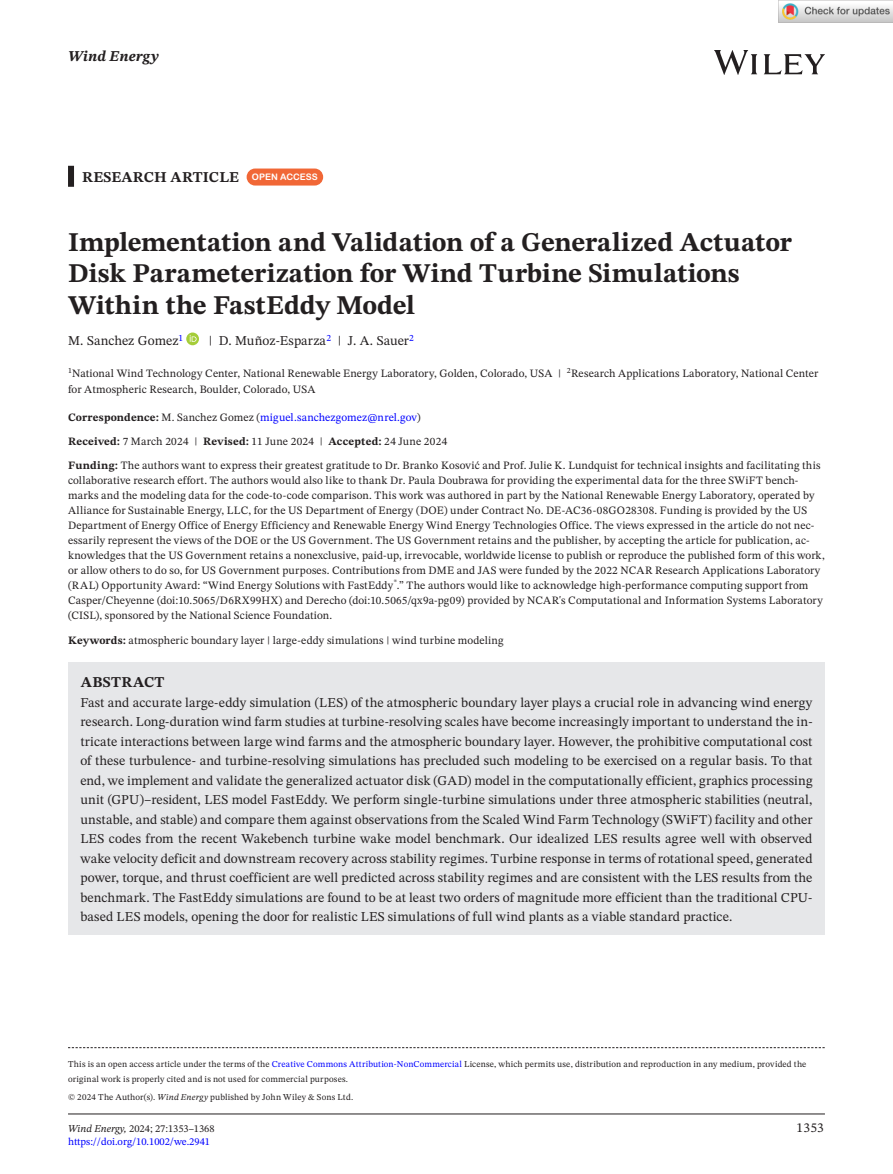
<style>
.page{position:relative;width:893px;height:1174px;background:#fff}
.page>*{position:absolute;margin:0;border:0;box-sizing:border-box;transform-origin:0 0}
.t1{font:700 27px/31.5px "STIX Two Text";letter-spacing:-.005em;color:#231f20}
.t2{font:700 15px "STIX Two Text";letter-spacing:.01em;color:#231f20}
.t3{font:italic 700 15px "STIX Two Text";letter-spacing:.01em;color:#231f20}
.t4{font:13.5px/19.5px "STIX Two Text";letter-spacing:.005em;color:#231f20;text-align:justify}
.t5{font:11.25px/15px "STIX Two Text";letter-spacing:.01em;color:#231f20}
.t6{font:10.5px/12.6px "STIX Two Text";color:#00f}
.t7{font:9px/15px "STIX Two Text";letter-spacing:.02em;color:#231f20}
.s1{font-family:"Arial Rounded MT Bold";font-weight:400;font-size:9px;color:#fff}
.s2{font-weight:700}
.s3{color:#00f}
.s4{font-style:italic}
.s5{font-style:italic;color:#231f20}
.s6{color:#231f20}
</style>
<div class="page">
<hr style="left:68px;top:1113px;width:757px;height:1px;background:#231f20">
<img style="left:714px;top:51px;width:111px;height:23px">
<div style="left:68px;top:166px;width:6px;height:21px;background:#231f20"></div>
<div style="left:68px;top:662px;width:757px;height:42px;background:#e6e7e9"></div>
<div style="left:68px;top:681px;width:757px;height:254px;background:#e6e7e9"></div>
<div style="left:247px;top:168px;width:76px;height:17px;background:#f16736;border-radius:9px"></div>
<svg style="left:186px;top:332px;width:13px;height:13px"></svg>
<svg style="left:190px;top:335px;width:7px;height:7px"></svg>
<svg style="left:68px;top:1047px;width:757px;height:1px"></svg>
<img style="left:779px;top:0;width:114px;height:23px">
<h2 class="t3" style="left:68px;top:46px;width:92px">Wind Energy</h2>
<h2 class="t2" style="left:82px;top:166px;width:237px">RESEARCH ARTICLE <span class="s1">OPEN ACCESS</span></h2>
<h1 class="t1" style="left:68px;top:227px;width:725px">Implementation and Validation of a Generalized Actuator<br>Disk Parameterization for Wind Turbine Simulations<br>Within the FastEddy Model</h1>
<p class="t4" style="left:68px;top:331px;width:117px">M. Sanchez Gomez<sup>1</sup></p>
<p class="t4" style="left:209px;top:331px;width:207px">| D. Muñoz-Esparza<sup>2</sup> | J. A. Sauer<sup>2</sup></p>
<p class="t5" style="left:68px;top:365px;width:752px;line-height:16.5px"><sup>1</sup>National Wind Technology Center, National Renewable Energy Laboratory, Golden, Colorado, USA | <sup>2</sup>Research Applications Laboratory, National Center for Atmospheric Research, Boulder, Colorado, USA</p>
<p class="t5" style="left:68px;top:405px;width:754px;line-height:24px"><span class="s2">Correspondence:</span> M. Sanchez Gomez (<span class="s3">miguel.sanchezgomez@nrel.gov</span>)<br><span class="s2">Received:</span> 7 March 2024 | <span class="s2">Revised:</span> 11 June 2024 | <span class="s2">Accepted:</span> 24 June 2024<br><span class="s2">Funding:</span> The authors want to express their greatest gratitude to Dr. Branko Kosović and Prof. Julie K. Lundquist for technical insights and facilitating this</p>
<p class="t5" style="left:68px;top:473px;width:758px">collaborative research effort. The authors would also like to thank Dr. Paula Doubrawa for providing the experimental data for the three SWiFT bench&shy;marks and the modeling data for the code-to-code comparison. This work was authored in part by the National Renewable Energy Laboratory, operated by Alliance for Sustainable Energy, LLC, for the US Department of Energy (DOE) under Contract No. DE-AC36-08GO28308. Funding is provided by the US Department of Energy Office of Energy Efficiency and Renewable Energy Wind Energy Technologies Office. The views expressed in the article do not nec&shy;essarily represent the views of the DOE or the US Government. The US Government retains and the publisher, by accepting the article for publication, ac&shy;knowledges that the US Government retains a nonexclusive, paid-up, irrevocable, worldwide license to publish or reproduce the published form of this work, or allow others to do so, for US Government purposes. Contributions from DME and JAS were funded by the 2022 NCAR Research Applications Laboratory (RAL) Opportunity Award: “Wind Energy Solutions with FastEddy<sup>®</sup>.” The authors would like to acknowledge high-performance computing support from Casper/Cheyenne (doi:10.5065/D6RX99HX) and Derecho (doi:10.5065/qx9a-pg09) provided by NCAR's Computational and Information Systems Laboratory (CISL), sponsored by the National Science Foundation.</p>
<p class="t5" style="left:68px;top:632px;width:437px"><span class="s2">Keywords:</span> atmospheric boundary layer | large-eddy simulations | wind turbine modeling</p>
<h2 class="t2" style="left:81px;top:671px;width:85px">ABSTRACT</h2>
<p class="t4" style="left:80px;top:692px;width:734px">Fast and accurate large-eddy simulation (LES) of the atmospheric boundary layer plays a crucial role in advancing wind energy research. Long-duration wind farm studies at turbine-resolving scales have become increasingly important to understand the in&shy;tricate interactions between large wind farms and the atmospheric boundary layer. However, the prohibitive computational cost of these turbulence- and turbine-resolving simulations has precluded such modeling to be exercised on a regular basis. To that end, we implement and validate the generalized actuator disk (GAD) model in the computationally efficient, graphics processing unit (GPU)–resident, LES model FastEddy. We perform single-turbine simulations under three atmospheric stabilities (neutral, unstable, and stable) and compare them against observations from the Scaled Wind Farm Technology (SWiFT) facility and other LES codes from the recent Wakebench turbine wake model benchmark. Our idealized LES results agree well with observed wake velocity deficit and downstream recovery across stability regimes. Turbine response in terms of rotational speed, generated power, torque, and thrust coefficient are well predicted across stability regimes and are consistent with the LES results from the benchmark. The FastEddy simulations are found to be at least two orders of magnitude more efficient than the traditional CPU&shy;based LES models, opening the door for realistic LES simulations of full wind plants as a viable standard practice.</p>
<p class="t7" style="left:68px;top:1056px;width:740px">This is an open access article under the terms of the <span class="s3">Creative Commons Attribution-NonCommercial</span> License, which permits use, distribution and reproduction in any medium, provided the original work is properly cited and is not used for commercial purposes.</p>
<p class="t7" style="left:68px;top:1089px;width:287px">© 2024 The Author(s). <span class="s4">Wind Energy</span> published by John Wiley &amp; Sons Ltd.</p>
<p class="t6" style="left:68px;top:1122px;width:148px"><span class="s5">Wind Energy,</span> <span class="s6">2024; 27:1353–1368 </span>https://doi.org/10.1002/we.2941</p>
<p class="t4" style="left:797px;top:1118px;width:29px">1353</p>
</div>
